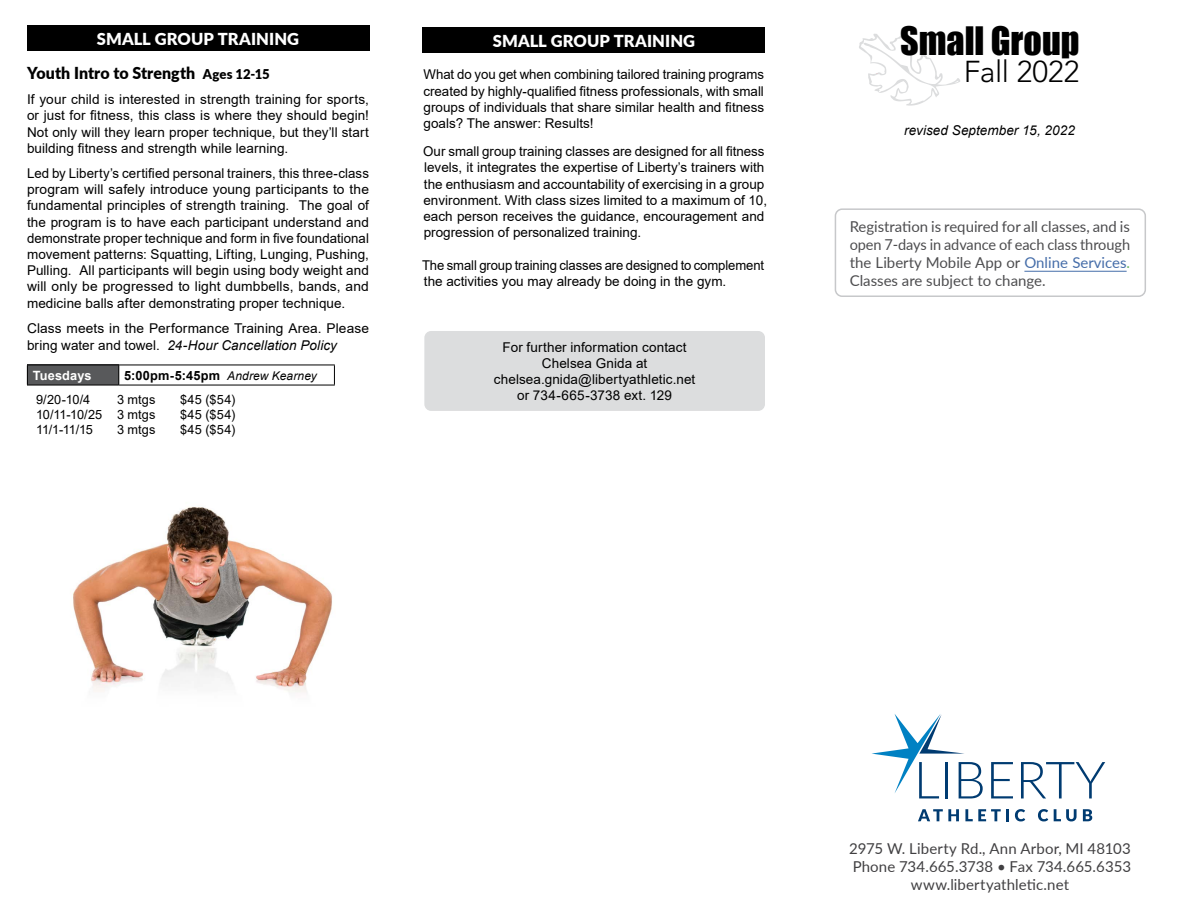
<style>
.page{position:relative;width:1188px;height:918px;background:#fff}
.page>*{position:absolute;margin:0;border:0;box-sizing:border-box;transform-origin:0 0}
.t1{font:36px "Impact";color:#000}
.t2{font:300 30px "Avenir LT Std";letter-spacing:-.01em;color:#000}
.t3{font:900 16.5px/34.2px "Lato";letter-spacing:.005em;color:#000}
.t4{font:900 16.5px "Lato";letter-spacing:.005em;color:#fff}
.t5{font:15px/18px "Lato";color:#4d4d4f;text-align:justify}
.t6{font:15px/18px "Lato";letter-spacing:.005em;color:#414042;text-align:center}
.t7{font:13.5px/16.2px "Arial";color:#000;text-align:justify}
.t8{font:italic 13.5px "Arial";letter-spacing:.005em;color:#000}
.t9{font:12.75px "Arial";letter-spacing:.005em;color:#000}
.t10{font:700 12.75px "Arial";letter-spacing:.02em;color:#000}
.t11{font:700 12.75px "Arial";letter-spacing:.01em;color:#fff}
.s1{color:#fff}
.s2{font-size:13.5px}
.s3{font-style:italic}
.s4{font-weight:400;font-style:italic;font-size:12px}
.s5{color:#456da9}
.s6{color:#66b65d}
</style>
<div class="page">
<svg style="left:872px;top:714px;width:111px;height:84px"></svg>
<svg style="left:991px;top:762px;width:22px;height:36px"></svg>
<svg style="left:1021px;top:762px;width:84px;height:36px"></svg>
<svg style="left:918px;top:809px;width:41px;height:12px"></svg>
<svg style="left:965px;top:809px;width:44px;height:12px"></svg>
<svg style="left:1015px;top:809px;width:10px;height:12px"></svg>
<svg style="left:1038px;top:809px;width:10px;height:12px"></svg>
<svg style="left:1054px;top:809px;width:23px;height:12px"></svg>
<svg style="left:1083px;top:809px;width:9px;height:12px"></svg>
<div style="left:423px;top:27px;width:342px;height:26px;background:#000"></div>
<div style="left:424px;top:331px;width:341px;height:80px;background:#dcddde;border-radius:7px"></div>
<hr style="left:1024px;top:271px;width:103px;height:1px;background:#456da9">
<div style="left:835px;top:208px;width:311px;height:89px;border:2px solid #c7c8ca;border-radius:7px"></div>
<svg style="left:859px;top:34px;width:101px;height:72px"></svg>
<div style="left:27px;top:25px;width:342px;height:26px;background:#000"></div>
<div style="left:27px;top:365px;width:92px;height:20px;background:#58595b"></div>
<hr style="left:27px;top:365px;width:92px;height:1px;background:#000">
<svg style="left:27px;top:365px;width:1px;height:20px"></svg>
<hr style="left:119px;top:365px;width:216px;height:1px;background:#000">
<svg style="left:118px;top:365px;width:1px;height:20px"></svg>
<hr style="left:27px;top:385px;width:92px;height:1px;background:#000">
<hr style="left:119px;top:385px;width:216px;height:1px;background:#000">
<svg style="left:334px;top:365px;width:1px;height:20px"></svg>
<img style="left:73px;top:507px;width:259px;height:186px">
<p class="t3" style="left:27px;top:21px;width:274px;text-indent:70px"><span class="s1">SMALL GROUP TRAINING<br></span>Youth Intro to Strength <span class="s2">Ages 12-15</span></p>
<p class="t7" style="left:27px;top:91px;width:344px">If your child is interested in strength training for sports, or just for fitness, this class is where they should begin!<br>Not only will they learn proper technique, but they’ll start building fitness and strength while learning.</p>
<p class="t7" style="left:27px;top:165px;width:344px">Led by Liberty’s certified personal trainers, this three-class program will safely introduce young participants to the fundamental principles of strength training. The goal of the program is to have each participant understand and demonstrate proper technique and form in five foundational movement patterns: Squatting, Lifting, Lunging, Pushing, Pulling. All participants will begin using body weight and will only be progressed to light dumbbells, bands, and medicine balls after demonstrating proper technique.</p>
<p class="t7" style="left:27px;top:320px;width:344px">Class meets in the Performance Training Area. Please bring water and towel. <span class="s3">24-Hour Cancellation Policy</span></p>
<p class="t11" style="left:33px;top:366px;width:60px">Tuesdays</p>
<p class="t10" style="left:124px;top:366px;width:194px">5:00pm-5:45pm <span class="s4">Andrew Kearney</span></p>
<p class="t9" style="left:36px;top:390px;width:56px">9/20-10/4</p>
<p class="t9" style="left:117px;top:390px;width:40px">3 mtgs</p>
<p class="t9" style="left:180px;top:390px;width:57px">$45 ($54)</p>
<p class="t9" style="left:36px;top:406px;width:121px">10/11-10/25 3 mtgs</p>
<p class="t9" style="left:180px;top:406px;width:57px">$45 ($54)</p>
<p class="t9" style="left:36px;top:421px;width:58px">11/1-11/15</p>
<p class="t9" style="left:117px;top:421px;width:40px">3 mtgs</p>
<p class="t9" style="left:180px;top:421px;width:57px">$45 ($54)</p>
<p class="t4" style="left:493px;top:28px;width:204px">SMALL GROUP TRAINING</p>
<p class="t7" style="left:423px;top:67px;width:342px">What do you get when combining tailored training programs created by highly-qualified fitness professionals, with small groups of individuals that share similar health and fitness goals? The answer: Results!</p>
<p class="t7" style="left:423px;top:143px;width:345px;text-align:left">Our small group training classes are designed for all fitness levels, it integrates the expertise of Liberty’s trainers with the enthusiasm and accountability of exercising in a group environment. With class sizes limited to a maximum of 10, each person receives the guidance, encouragement and progression of personalized training.</p>
<p class="t7" style="left:422px;top:257px;width:344px">The small group training classes are designed to complement the activities you may already be doing in the gym.</p>
<p class="t7" style="left:494px;top:339px;width:203px;text-align:center">For further information contact<br>Chelsea Gnida at chelsea.gnida@libertyathletic.net or 734-665-3738 ext. 129</p>
<h1 class="t1" style="left:900px;top:13px;width:181px">Small Group</h1>
<h2 class="t2" style="left:964px;top:54px;width:117px">Fall 2022</h2>
<p class="t8" style="left:904px;top:122px;width:172px">revised September 15, 2022</p>
<p class="t5" style="left:850px;top:217px;width:282px">Registration is required for all classes, and is open 7-days in advance of each class through the Liberty Mobile App or <span class="s5">Online Services</span><span class="s6">.<br></span>Classes are subject to change.</p>
<p class="t6" style="left:849px;top:838px;width:283px">2975 W. Liberty Rd., Ann Arbor, MI 48103<br>Phone 734.665.3738 • Fax 734.665.6353 www.libertyathletic.net</p>
</div>
